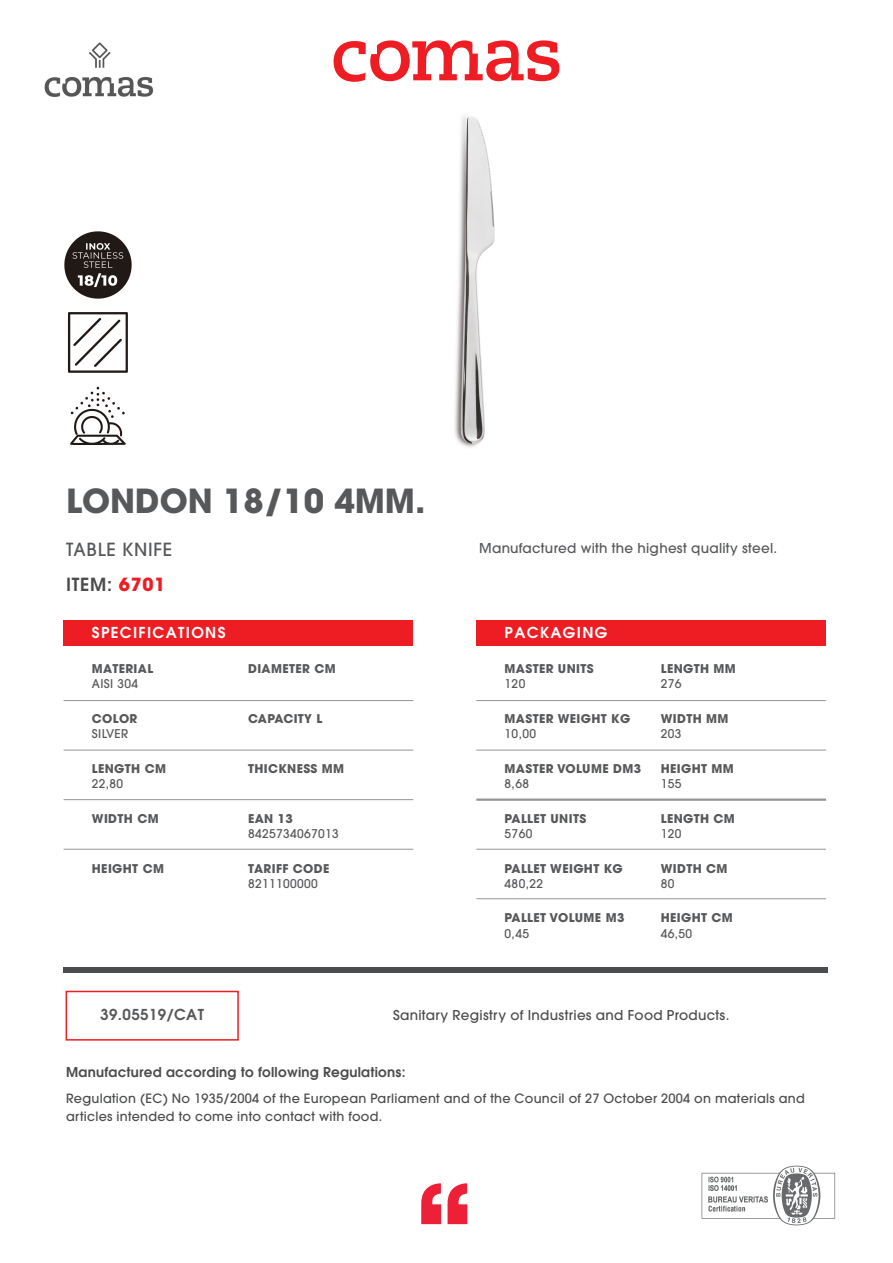
<style>
.page{position:relative;width:893px;height:1263px;background:#fff}
.page>*{position:absolute;margin:0;border:0;box-sizing:border-box;transform-origin:0 0}
.t1{font:700 33px "Avant Garde";color:#57585a}
.t2{font:500 18px "Avant Garde";letter-spacing:.04em;color:#57585a}
.t3{font:600 18px "Avant Garde";color:#4b4c4d}
.t4{font:600 15px "Avant Garde";letter-spacing:.09em;color:#fff}
.t5{font:600 15px "Avant Garde";letter-spacing:.03em;color:#57585a}
.t6{font:500 13.5px "Avant Garde";letter-spacing:.02em;color:#4b4c4d}
.t7{font:600 13.5px "Avant Garde";letter-spacing:.02em;color:#4b4c4d}
.t8{font:500 13.5px "Avant Garde";letter-spacing:.02em;color:#57585a}
.t9{font:500 12.75px/18px "Avant Garde";letter-spacing:.02em;color:#4b4c4d}
.t10{font:700 12px "Avant Garde";letter-spacing:.03em;color:#57585a}
.t11{font:500 12px "Avant Garde";letter-spacing:.03em;color:#57585a}
.s1{font-weight:700;color:#ee1d23}
</style>
<div class="page">
<svg style="left:421px;top:1183px;width:20px;height:41px"></svg>
<svg style="left:448px;top:1183px;width:19px;height:41px"></svg>
<svg style="left:334px;top:40px;width:225px;height:42px"></svg>
<div style="left:64px;top:620px;width:349px;height:25px;background:#ee1d23"></div>
<div style="left:64px;top:967px;width:764px;height:6px;background:#4b4c4d"></div>
<hr style="left:64px;top:700px;width:349px;height:1px;background:#939598">
<hr style="left:64px;top:750px;width:349px;height:1px;background:#939598">
<hr style="left:64px;top:799px;width:349px;height:1px;background:#939598">
<hr style="left:64px;top:849px;width:349px;height:1px;background:#939598">
<div style="left:476px;top:620px;width:350px;height:25px;background:#ee1d23"></div>
<hr style="left:476px;top:700px;width:350px;height:1px;background:#939598">
<hr style="left:476px;top:750px;width:350px;height:1px;background:#939598">
<hr style="left:476px;top:798px;width:350px;height:3px;background:#939598">
<hr style="left:476px;top:849px;width:350px;height:1px;background:#939598">
<hr style="left:476px;top:898px;width:350px;height:1px;background:#939598">
<div style="left:66px;top:991px;width:173px;height:49px;border:2px solid #ee1d23"></div>
<img style="left:701px;top:1165px;width:135px;height:61px">
<img style="left:454px;top:116px;width:41px;height:331px">
<img style="left:44px;top:42px;width:109px;height:55px">
<img style="left:64px;top:231px;width:68px;height:68px">
<img style="left:68px;top:312px;width:60px;height:61px">
<img style="left:70px;top:386px;width:56px;height:59px">
<h1 class="t1" style="left:66px;top:480px;width:361px">LONDON 18/10 4MM.</h1>
<h2 class="t2" style="left:66px;top:538px;width:108px">TABLE KNIFE</h2>
<p class="t8" style="left:479px;top:539px;width:300px">Manufactured with the highest quality steel.</p>
<h2 class="t3" style="left:66px;top:572px;width:101px">ITEM: <span class="s1">6701</span></h2>
<p class="t4" style="left:92px;top:623px;width:135px">SPECIFICATIONS</p>
<p class="t10" style="left:92px;top:661px;width:63px">MATERIAL</p>
<p class="t11" style="left:92px;top:677px;width:48px">AISI 304</p>
<p class="t4" style="left:505px;top:623px;width:104px">PACKAGING</p>
<p class="t10" style="left:505px;top:661px;width:91px">MASTER UNITS</p>
<p class="t11" style="left:505px;top:677px;width:22px">120</p>
<p class="t10" style="left:505px;top:711px;width:127px">MASTER WEIGHT KG</p>
<p class="t11" style="left:505px;top:726px;width:33px">10,00</p>
<p class="t10" style="left:661px;top:661px;width:77px">LENGTH MM</p>
<p class="t11" style="left:661px;top:677px;width:22px">276</p>
<p class="t10" style="left:661px;top:711px;width:69px">WIDTH MM</p>
<p class="t11" style="left:661px;top:726px;width:22px">203</p>
<p class="t10" style="left:661px;top:761px;width:75px">HEIGHT MM</p>
<p class="t11" style="left:661px;top:776px;width:22px">155</p>
<p class="t10" style="left:248px;top:661px;width:89px">DIAMETER CM</p>
<p class="t10" style="left:92px;top:711px;width:47px">COLOR</p>
<p class="t11" style="left:92px;top:726px;width:38px">SILVER</p>
<p class="t10" style="left:248px;top:711px;width:76px">CAPACITY L</p>
<p class="t10" style="left:505px;top:761px;width:138px">MASTER VOLUME DM3</p>
<p class="t11" style="left:505px;top:776px;width:26px">8,68</p>
<p class="t10" style="left:505px;top:810px;width:83px">PALLET UNITS</p>
<p class="t11" style="left:505px;top:826px;width:29px">5760</p>
<p class="t10" style="left:92px;top:761px;width:76px">LENGTH CM</p>
<p class="t11" style="left:92px;top:776px;width:33px">22,80</p>
<p class="t10" style="left:92px;top:810px;width:68px">WIDTH CM</p>
<p class="t10" style="left:248px;top:761px;width:98px">THICKNESS MM</p>
<p class="t10" style="left:661px;top:810px;width:76px">LENGTH CM</p>
<p class="t11" style="left:661px;top:826px;width:22px">120</p>
<p class="t10" style="left:248px;top:810px;width:46px">EAN 13</p>
<p class="t11" style="left:248px;top:826px;width:92px">8425734067013</p>
<p class="t10" style="left:92px;top:860px;width:74px">HEIGHT CM</p>
<p class="t10" style="left:248px;top:860px;width:83px">TARIFF CODE</p>
<p class="t11" style="left:248px;top:876px;width:71px">8211100000</p>
<p class="t5" style="left:100px;top:1005px;width:105px">39.05519/CAT</p>
<p class="t10" style="left:505px;top:860px;width:120px">PALLET WEIGHT KG</p>
<p class="t11" style="left:505px;top:876px;width:40px">480,22</p>
<p class="t10" style="left:505px;top:910px;width:121px">PALLET VOLUME M3</p>
<p class="t11" style="left:505px;top:926px;width:26px">0,45</p>
<p class="t10" style="left:661px;top:860px;width:68px">WIDTH CM</p>
<p class="t11" style="left:661px;top:876px;width:15px">80</p>
<p class="t10" style="left:661px;top:910px;width:74px">HEIGHT CM</p>
<p class="t11" style="left:661px;top:926px;width:33px">46,50</p>
<p class="t6" style="left:393px;top:1007px;width:338px">Sanitary Registry of Industries and Food Products.</p>
<p class="t7" style="left:66px;top:1063px;width:341px">Manufactured according to following Regulations:</p>
<p class="t9" style="left:66px;top:1090px;width:740px">Regulation (EC) No 1935/2004 of the European Parliament and of the Council of 27 October 2004 on materials and articles intended to come into contact with food.</p>
</div>
